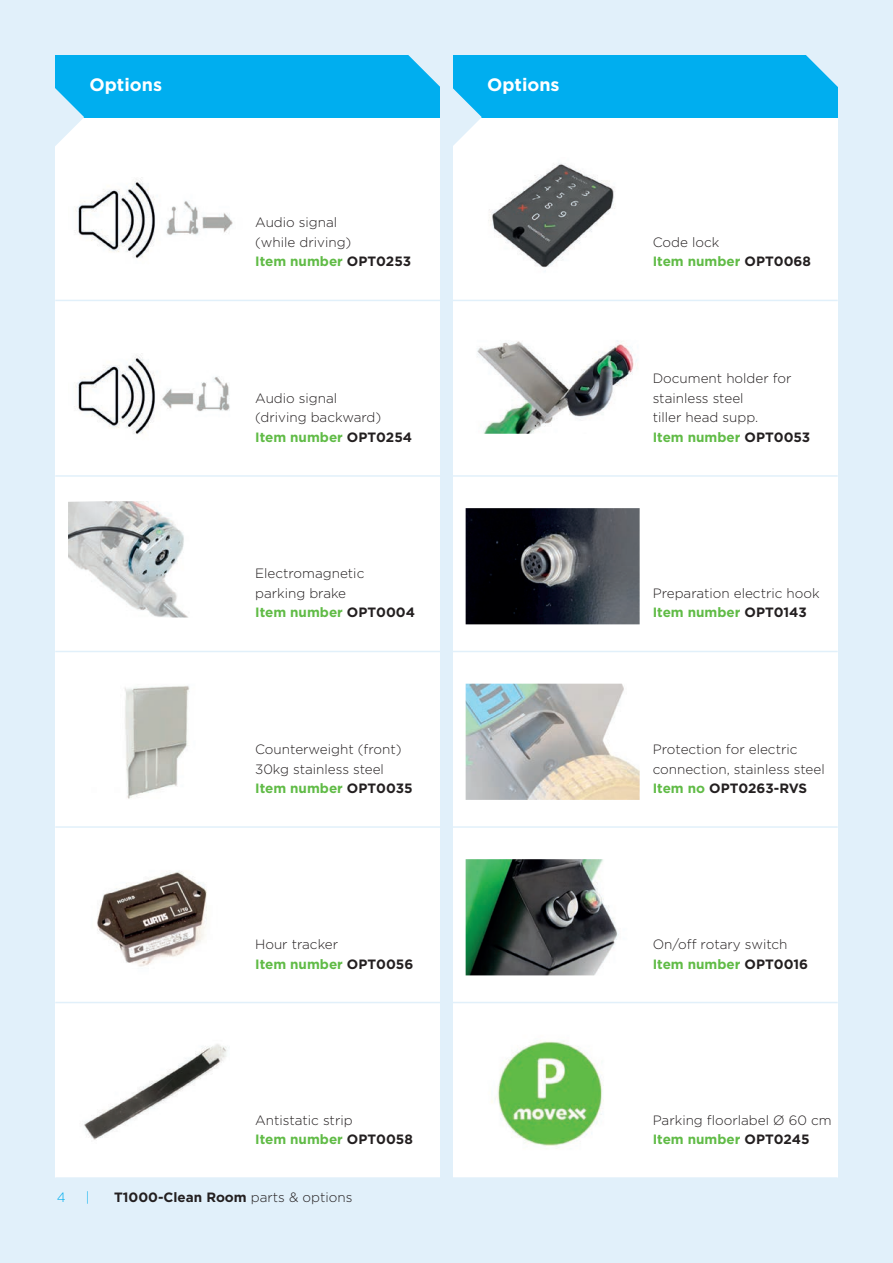
<style>
.page{position:relative;width:893px;height:1263px;background:#fff}
.page>*{position:absolute;margin:0;border:0;box-sizing:border-box;transform-origin:0 0}
.t1{font:700 18px "Gotham";color:#fff}
.t2{font:300 13.5px/19.5px "Gotham";color:#231f20}
.t3{font:700 13.5px "Gotham";color:#231f20}
.t4{font:700 13.5px/19.5px "Gotham";color:#60bb46}
.t5{font:300 13.5px "Gotham";color:#00aeef}
.s1{font-weight:700;color:#60bb46}
.s2{font-weight:700}
.s3{font-weight:300}
.s4{font-weight:300;color:#231f20}
.s5{color:#231f20}
</style>
<div class="page">
<div style="left:0;top:0;width:892px;height:1263px;background:#e1f0fa"></div>
<svg style="left:892px;top:0;width:1px;height:1263px"></svg>
<div style="left:55px;top:55px;width:385px;height:1122px;background:#fff"></div>
<div style="left:453px;top:55px;width:385px;height:1123px;background:#fff"></div>
<div style="left:55px;top:55px;width:385px;height:62px;background:#00aeef"></div>
<div style="left:453px;top:55px;width:385px;height:62px;background:#00aeef"></div>
<svg style="left:46px;top:79px;width:38px;height:76px"></svg>
<svg style="left:404px;top:13px;width:78px;height:142px"></svg>
<svg style="left:802px;top:13px;width:38px;height:76px"></svg>
<hr style="left:55px;top:300px;width:385px;height:1px;background:#e1f0fa">
<hr style="left:55px;top:475px;width:385px;height:2px;background:#e1f0fa">
<hr style="left:55px;top:651px;width:385px;height:1px;background:#e1f0fa">
<hr style="left:55px;top:826px;width:385px;height:2px;background:#e1f0fa">
<hr style="left:55px;top:1002px;width:385px;height:1px;background:#e1f0fa">
<hr style="left:55px;top:1177px;width:385px;height:2px;background:#e1f0fa">
<img style="left:75px;top:177px;width:158px;height:81px">
<img style="left:75px;top:353px;width:155px;height:81px">
<img style="left:68px;top:501px;width:120px;height:116px">
<img style="left:124px;top:686px;width:66px;height:113px">
<img style="left:97px;top:871px;width:110px;height:96px">
<img style="left:84px;top:1044px;width:143px;height:96px">
<hr style="left:453px;top:300px;width:385px;height:1px;background:#e1f0fa">
<hr style="left:453px;top:475px;width:385px;height:2px;background:#e1f0fa">
<hr style="left:453px;top:651px;width:385px;height:1px;background:#e1f0fa">
<hr style="left:453px;top:826px;width:385px;height:2px;background:#e1f0fa">
<hr style="left:453px;top:1002px;width:385px;height:1px;background:#e1f0fa">
<hr style="left:453px;top:1177px;width:385px;height:2px;background:#e1f0fa">
<img style="left:488px;top:163px;width:127px;height:105px">
<img style="left:477px;top:340px;width:160px;height:94px">
<img style="left:466px;top:508px;width:174px;height:116px">
<img style="left:466px;top:684px;width:174px;height:116px">
<img style="left:466px;top:859px;width:153px;height:116px">
<img style="left:491px;top:1040px;width:111px;height:109px">
<div style="left:248px;top:147px;width:186px;height:29px;background:#fff"></div>
<div style="left:357px;top:1186px;width:47px;height:26px;background:#e1f0fa"></div>
<h1 class="t1" style="left:89px;top:73px;width:74px">Options</h1>
<h1 class="t1" style="left:487px;top:73px;width:74px">Options</h1>
<p class="t2" style="left:255px;top:213px;width:158px">Audio signal<br>(while driving)<br><span class="s1">Item number</span> <span class="s2">OPT0253</span></p>
<p class="t2" style="left:255px;top:388px;width:158px">Audio signal<br>(driving backward)<br><span class="s1">Item number</span> <span class="s2">OPT0254</span></p>
<p class="t2" style="left:255px;top:564px;width:161px">Electromagnetic parking brake<br><span class="s1">Item number</span> <span class="s2">OPT0004</span></p>
<p class="t2" style="left:255px;top:739px;width:159px">Counterweight (front)<br>30kg stainless steel<br><span class="s1">Item number</span> <span class="s2">OPT0035</span></p>
<p class="t2" style="left:255px;top:934px;width:160px">Hour tracker<br><span class="s1">Item number</span> <span class="s2">OPT0056</span></p>
<p class="t2" style="left:255px;top:1110px;width:159px">Antistatic strip<br><span class="s1">Item number</span> <span class="s2">OPT0058</span></p>
<p class="t5" style="left:57px;top:1189px;width:10px">4</p>
<p class="t5" style="left:86px;top:1189px;width:5px">|</p>
<p class="t3" style="left:114px;top:1188px;width:240px">T1000-Clean Room <span class="s3">parts &amp; options</span></p>
<p class="t4" style="left:653px;top:232px;width:160px"><span class="s4">Code lock<br></span>Item number <span class="s5">OPT0068</span></p>
<p class="t2" style="left:653px;top:369px;width:159px">Document holder for stainless steel<br>tiller head supp.<br><span class="s1">Item number</span> <span class="s2">OPT0053</span></p>
<p class="t2" style="left:653px;top:583px;width:168px">Preparation electric hook<br><span class="s1">Item number</span> <span class="s2">OPT0143</span></p>
<p class="t2" style="left:653px;top:739px;width:173px">Protection for electric connection, stainless steel<br><span class="s1">Item no</span> <span class="s2">OPT0263-RVS</span></p>
<p class="t2" style="left:653px;top:934px;width:157px">On/off rotary switch<br><span class="s1">Item number</span> <span class="s2">OPT0016</span></p>
<p class="t2" style="left:653px;top:1110px;width:180px">Parking floorlabel Ø 60 cm<br><span class="s1">Item number</span> <span class="s2">OPT0245</span></p>
</div>
